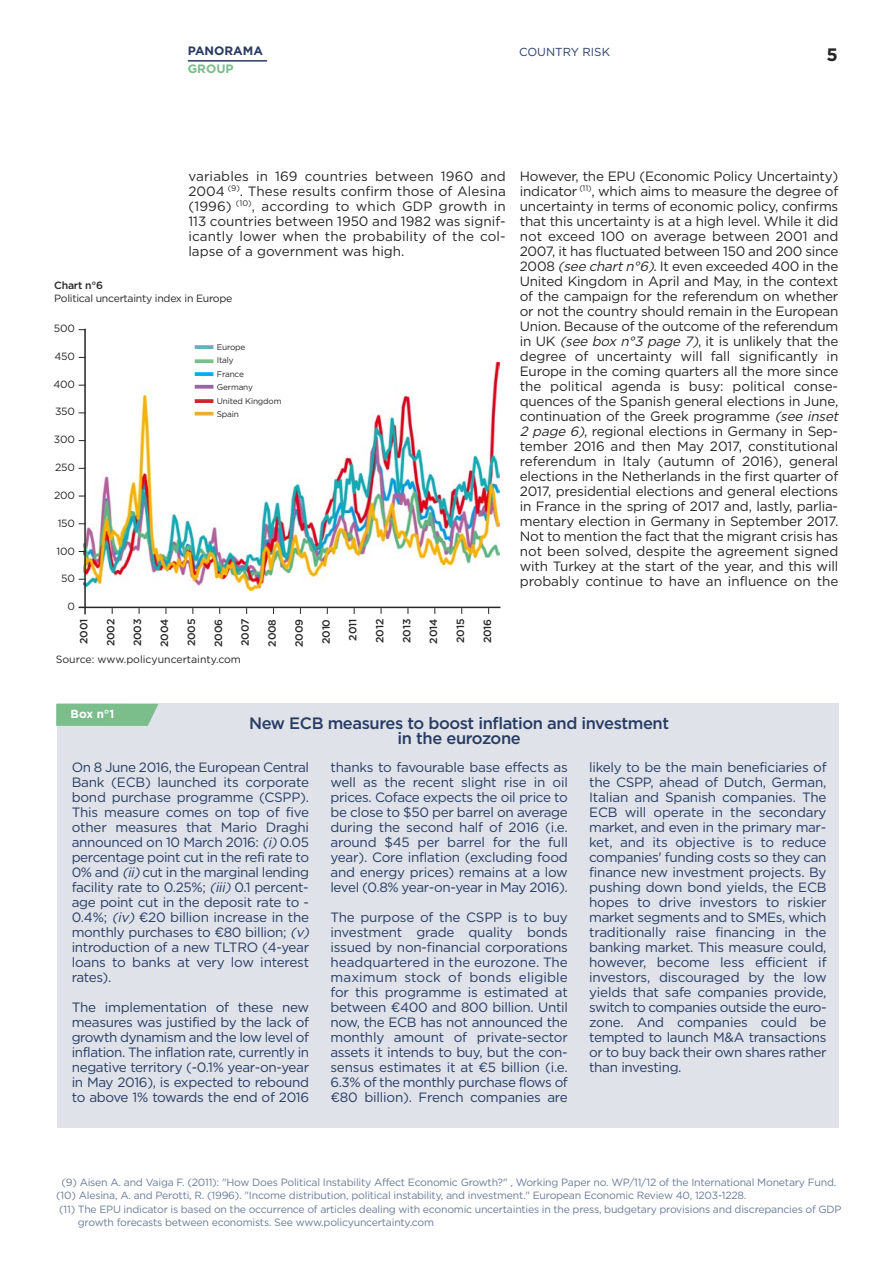
<style>
.page{position:relative;width:893px;height:1263px;background:#fff}
.page>*{position:absolute;margin:0;border:0;box-sizing:border-box;transform-origin:0 0}
.t1{font:700 18px "Gotham";color:#272627}
.t2{font:500 16.5px/15px "Gotham";letter-spacing:-.025em;color:#283c63;text-align:center}
.t3{font:13.5px/15px "Gotham";letter-spacing:-.025em;color:#283c63;text-align:justify}
.t4{font:13.5px/15px "Gotham";letter-spacing:-.015em;color:#272627;text-align:justify}
.t5{font:700 12.15px "Gotham";color:#283c63}
.t6{font:700 12.15px "Gotham";color:#7cbd8c}
.t7{font:700 11.7px "Gotham";color:#fff}
.t8{font:11.55px "Gotham";color:#283c63}
.t9{font:10.5px "Gotham";letter-spacing:-.02em;color:#6b7c97}
.t10{font:500 10.5px "Gotham";letter-spacing:-.02em;color:#272627}
.t11{font:10.5px "Gotham";letter-spacing:-.02em;color:#272627}
.t12{font:10.5px "Gotham";color:#272627}
.t13{font:8.25px/13.5px "Gotham";letter-spacing:-.02em;color:#272627}
.s1{font-style:italic}
</style>
<div class="page">
<img style="left:86px;top:363px;width:414px;height:228px">
<div style="left:57px;top:703px;width:781px;height:425px;background:#dfe2e9"></div>
<svg style="left:56px;top:704px;width:102px;height:22px"></svg>
<hr style="left:84px;top:329px;width:2px;height:285px;background:#272627">
<hr style="left:79px;top:607px;width:421px;height:1px;background:#272627">
<svg style="left:195px;top:412px;width:18px;height:4px"></svg>
<svg style="left:195px;top:345px;width:18px;height:4px"></svg>
<svg style="left:195px;top:359px;width:18px;height:4px"></svg>
<svg style="left:195px;top:372px;width:18px;height:4px"></svg>
<svg style="left:195px;top:385px;width:18px;height:4px"></svg>
<svg style="left:195px;top:399px;width:18px;height:4px"></svg>
<hr style="left:188px;top:60px;width:79px;height:2px;background:#283c63">
<p class="t5" style="left:188px;top:44px;width:77px">PANORAMA</p>
<p class="t8" style="left:519px;top:45px;width:92px">COUNTRY RISK</p>
<h1 class="t1" style="left:826px;top:44px;width:13px">5</h1>
<p class="t6" style="left:188px;top:62px;width:47px">GROUP</p>
<p class="t4" style="left:188px;top:169px;width:319px">variables in 169 countries between 1960 and 2004 <sup>(9)</sup>. These results confirm those of Alesina (1996) <sup>(10)</sup>, according to which GDP growth in 113 countries between 1950 and 1982 was signif&shy;icantly lower when the probability of the col&shy;lapse of a government was high.</p>
<p class="t4" style="left:520px;top:169px;width:322px;text-align:left">However, the EPU (Economic Policy Uncertainty) indicator <sup>(11)</sup>, which aims to measure the degree of uncertainty in terms of economic policy, confirms that this uncertainty is at a high level. While it did not exceed 100 on average between 2001 and 2007, it has fluctuated between 150 and 200 since 2008 <span class="s1">(see chart n°6)</span>. It even exceeded 400 in the United Kingdom in April and May, in the context of the campaign for the referendum on whether or not the country should remain in the European Union. Because of the outcome of the referendum in UK <span class="s1">(see box n°3 page 7)</span>, it is unlikely that the degree of uncertainty will fall significantly in Europe in the coming quarters all the more since the political agenda is busy: political conse&shy;quences of the Spanish general elections in June, continuation of the Greek programme <span class="s1">(see inset 2 page 6)</span>, regional elections in Germany in Sep&shy;tember 2016 and then May 2017, constitutional referendum in Italy (autumn of 2016), general elections in the Netherlands in the first quarter of 2017, presidential elections and general elections in France in the spring of 2017 and, lastly, parlia&shy;mentary election in Germany in September 2017.<br>Not to mention the fact that the migrant crisis has not been solved, despite the agreement signed with Turkey at the start of the year, and this will probably continue to have an influence on the</p>
<p class="t10" style="left:54px;top:279px;width:50px">Chart n°6</p>
<p class="t11" style="left:54px;top:292px;width:180px">Political uncertainty index in Europe</p>
<p class="t11" style="left:54px;top:322px;width:22px">500</p>
<p class="t11" style="left:54px;top:350px;width:22px">450</p>
<p class="t11" style="left:53px;top:378px;width:23px">400</p>
<p class="t11" style="left:55px;top:406px;width:21px">350</p>
<p class="t11" style="left:54px;top:433px;width:23px">300</p>
<p class="t11" style="left:55px;top:461px;width:21px">250</p>
<p class="t11" style="left:54px;top:489px;width:22px">200</p>
<p class="t11" style="left:58px;top:517px;width:19px">150</p>
<p class="t11" style="left:57px;top:545px;width:20px">100</p>
<p class="t11" style="left:61px;top:573px;width:15px">50</p>
<p class="t11" style="left:67px;top:600px;width:9px">0</p>
<p class="t13" style="left:217px;top:340px;width:66px">Europe<br>Italy<br>France<br>Germany<br>United Kingdom<br>Spain</p>
<p class="t10" style="left:78px;top:644px;width:27px;rotate:-90deg">2001</p>
<p class="t10" style="left:105px;top:646px;width:29px;rotate:-90deg">2002</p>
<p class="t10" style="left:131px;top:646px;width:29px;rotate:-90deg">2003</p>
<p class="t10" style="left:158px;top:647px;width:30px;rotate:-90deg">2004</p>
<p class="t10" style="left:185px;top:646px;width:29px;rotate:-90deg">2005</p>
<p class="t10" style="left:212px;top:647px;width:29px;rotate:-90deg">2006</p>
<p class="t10" style="left:239px;top:646px;width:29px;rotate:-90deg">2007</p>
<p class="t10" style="left:266px;top:646px;width:29px;rotate:-90deg">2008</p>
<p class="t10" style="left:293px;top:647px;width:29px;rotate:-90deg">2009</p>
<p class="t10" style="left:320px;top:644px;width:27px;rotate:-90deg">2010</p>
<p class="t10" style="left:347px;top:640px;width:23px;rotate:-90deg">2011</p>
<p class="t10" style="left:374px;top:643px;width:25px;rotate:-90deg">2012</p>
<p class="t10" style="left:401px;top:643px;width:25px;rotate:-90deg">2013</p>
<p class="t10" style="left:428px;top:643px;width:26px;rotate:-90deg">2014</p>
<p class="t10" style="left:454px;top:643px;width:26px;rotate:-90deg">2015</p>
<p class="t10" style="left:481px;top:643px;width:26px;rotate:-90deg">2016</p>
<p class="t12" style="left:56px;top:653px;width:187px">Source: www.policyuncertainty.com</p>
<p class="t7" style="left:71px;top:707px;width:45px">Box n°1</p>
<p class="t2" style="left:249px;top:716px;width:421px">New ECB measures to boost inflation and investment in the eurozone</p>
<p class="t3" style="left:72px;top:760px;width:241px;text-align:left">On 8 June 2016, the European Central Bank (ECB) launched its corporate bond purchase programme (CSPP).<br>This measure comes on top of five other measures that Mario Draghi announced on 10 March 2016: <span class="s1">(i)</span>0.05 percentage point cut in the refi rate to 0% and <span class="s1">(ii)</span>cut in the marginal lending facility rate to 0.25%; <span class="s1">(iii)</span> 0.1 percent&shy;age point cut in the deposit rate to - 0.4%; <span class="s1">(iv)</span> ¤20 billion increase in the monthly purchases to ¤80 billion; <span class="s1">(v) </span>introduction of a new TLTRO (4-year loans to banks at very low interest rates).</p>
<p class="t3" style="left:72px;top:1000px;width:239px">The implementation of these new measures was justified by the lack of growth dynamism and the low level of inflation. The inflation rate, currently in negative territory (-0.1% year-on-year in May 2016), is expected to rebound to above 1% towards the end of 2016</p>
<p class="t3" style="left:330px;top:760px;width:239px">thanks to favourable base effects as well as the recent slight rise in oil prices. Coface expects the oil price to be close to $50 per barrel on average during the second half of 2016 (i.e. around $45 per barrel for the full year). Core inflation (excluding food and energy prices) remains at a low level (0.8% year-on-year in May 2016).</p>
<p class="t3" style="left:330px;top:910px;width:239px">The purpose of the CSPP is to buy investment grade quality bonds issued by non-financial corporations headquartered in the eurozone. The maximum stock of bonds eligible for this programme is estimated at between ¤400 and 800 billion. Until now, the ECB has not announced the monthly amount of private-sector assets it intends to buy, but the con&shy;sensus estimates it at ¤5 billion (i.e.<br>6.3% of the monthly purchase flows of ¤80 billion). French companies are</p>
<p class="t3" style="left:589px;top:760px;width:239px">likely to be the main beneficiaries of the CSPP, ahead of Dutch, German, Italian and Spanish companies. The ECB will operate in the secondary market, and even in the primary mar&shy;ket, and its objective is to reduce companies' funding costs so they can finance new investment projects. By pushing down bond yields, the ECB hopes to drive investors to riskier market segments and to SMEs, which traditionally raise financing in the banking market. This measure could, however, become less efficient if investors, discouraged by the low yields that safe companies provide, switch to companies outside the euro&shy;zone. And companies could be tempted to launch M&amp;A transactions or to buy back their own shares rather than investing.</p>
<p class="t9" style="left:61px;top:1176px;width:776px">(9) Aisen A. and Vaiga F. (2011): "How Does Political Instability Affect Economic Growth?" , Working Paper no. WP/11/12 of the International Monetary Fund.</p>
<p class="t9" style="left:56px;top:1189px;width:692px">(10) Alesina, A. and Perotti, R. (1996). "Income distribution, political instability, and investment." European Economic Review 40, 1203-1228.</p>
<p class="t9" style="left:59px;top:1203px;width:784px">(11) The EPU indicator is based on the occurrence of articles dealing with economic uncertainties in the press, budgetary provisions and discrepancies of GDP</p>
<p class="t9" style="left:78px;top:1216px;width:358px">growth forecasts between economists. See www.policyuncertainty.com</p>
</div>
